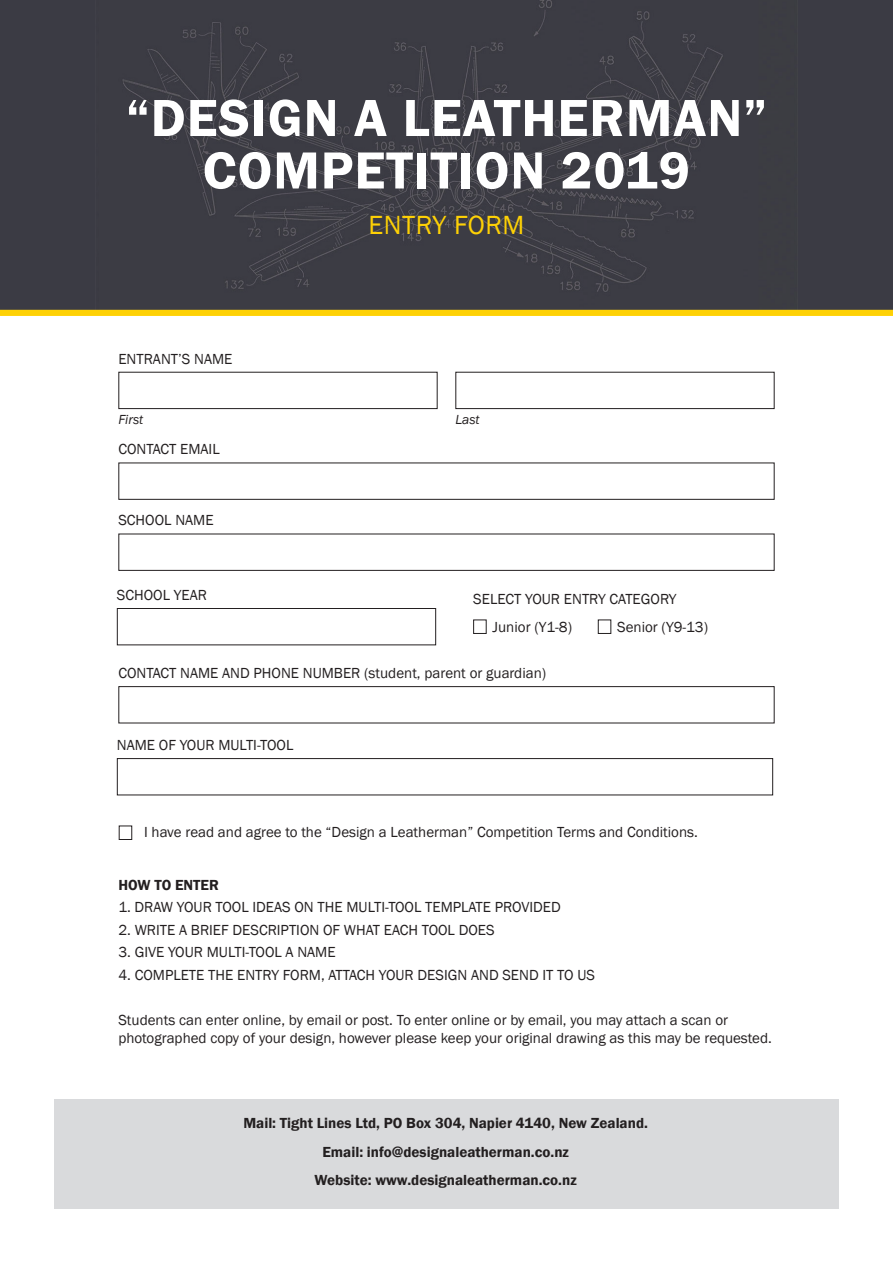
<style>
.page{position:relative;width:893px;height:1263px;background:#fff}
.page>*{position:absolute;margin:0;border:0;box-sizing:border-box;transform-origin:0 0}
.t1{font:600 54px/52.5px "Franklin Gothic";letter-spacing:.02em;color:#fff;text-align:center}
.t2{font:27px "Franklin Gothic";letter-spacing:.02em;color:#fed105}
.t3{font:15px/18px "Franklin Gothic";color:#231f20}
.t4{font:600 15px/28.5px "Franklin Gothic";color:#231f20;text-align:center}
.t5{font:italic 13.5px "Franklin Gothic";color:#231f20}
</style>
<div class="page">
<div style="left:0;top:0;width:893px;height:313px;background:#3b3b44"></div>
<img style="left:96px;top:0;width:701px;height:310px">
<svg style="left:0;top:310px;width:893px;height:6px;background:#fed106"></svg>
<div style="left:118px;top:534px;width:656px;height:37px;border:1px solid #231f20"></div>
<div style="left:118px;top:372px;width:320px;height:37px;border:1px solid #231f20"></div>
<div style="left:455px;top:372px;width:319px;height:37px;border:1px solid #231f20"></div>
<div style="left:118px;top:463px;width:656px;height:37px;border:1px solid #231f20"></div>
<div style="left:118px;top:686px;width:656px;height:37px;border:1px solid #231f20"></div>
<div style="left:54px;top:1099px;width:785px;height:110px;background:#d9dadc"></div>
<div style="left:119px;top:825px;width:13px;height:15px;border:1px solid #231f20"></div>
<div style="left:473px;top:619px;width:14px;height:15px;border:1px solid #231f20"></div>
<div style="left:598px;top:619px;width:13px;height:15px;border:1px solid #231f20"></div>
<div style="left:117px;top:608px;width:319px;height:37px;border:1px solid #231f20"></div>
<div style="left:117px;top:758px;width:656px;height:37px;border:1px solid #231f20"></div>
<h1 class="t1" style="left:126px;top:92px;width:642px">“DESIGN A LEATHERMAN”<br>COMPETITION 2019</h1>
<h2 class="t2" style="left:369px;top:208px;width:157px">ENTRY FORM</h2>
<p class="t3" style="left:118px;top:350px;width:116px">ENTRANT’S NAME</p>
<p class="t5" style="left:118px;top:411px;width:26px">First</p>
<p class="t5" style="left:455px;top:411px;width:26px">Last</p>
<p class="t3" style="left:118px;top:441px;width:103px">CONTACT EMAIL</p>
<p class="t3" style="left:118px;top:512px;width:97px">SCHOOL NAME</p>
<p class="t3" style="left:117px;top:586px;width:91px">SCHOOL YEAR</p>
<p class="t3" style="left:473px;top:590px;width:205px">SELECT YOUR ENTRY CATEGORY</p>
<p class="t3" style="left:493px;top:619px;width:81px">Junior (Y1-8)</p>
<p class="t3" style="left:617px;top:619px;width:92px">Senior (Y9-13)</p>
<p class="t3" style="left:118px;top:664px;width:429px">CONTACT NAME AND PHONE NUMBER (student, parent or guardian)</p>
<p class="t3" style="left:117px;top:736px;width:178px">NAME OF YOUR MULTI-TOOL</p>
<p class="t3" style="left:144px;top:823px;width:555px">I have read and agree to the “Design a Leatherman” Competition Terms and Conditions.</p>
<p class="t4" style="left:118px;top:870px;width:102px">HOW TO ENTER</p>
<p class="t3" style="left:118px;top:898px;width:444px">1. DRAW YOUR TOOL IDEAS ON THE MULTI-TOOL TEMPLATE PROVIDED</p>
<p class="t3" style="left:118px;top:921px;width:378px">2. WRITE A BRIEF DESCRIPTION OF WHAT EACH TOOL DOES</p>
<p class="t3" style="left:118px;top:943px;width:219px">3. GIVE YOUR MULTI-TOOL A NAME</p>
<p class="t3" style="left:118px;top:966px;width:478px">4. COMPLETE THE ENTRY FORM, ATTACH YOUR DESIGN AND SEND IT TO US</p>
<p class="t3" style="left:118px;top:1011px;width:655px">Students can enter online, by email or post. To enter online or by email, you may attach a scan or photographed copy of your design, however please keep your original drawing as this may be requested.</p>
<p class="t4" style="left:243px;top:1109px;width:406px">Mail: Tight Lines Ltd, PO Box 304, Napier 4140, New Zealand.<br>Email: info@designaleatherman.co.nz<br>Website: www.designaleatherman.co.nz</p>
</div>
